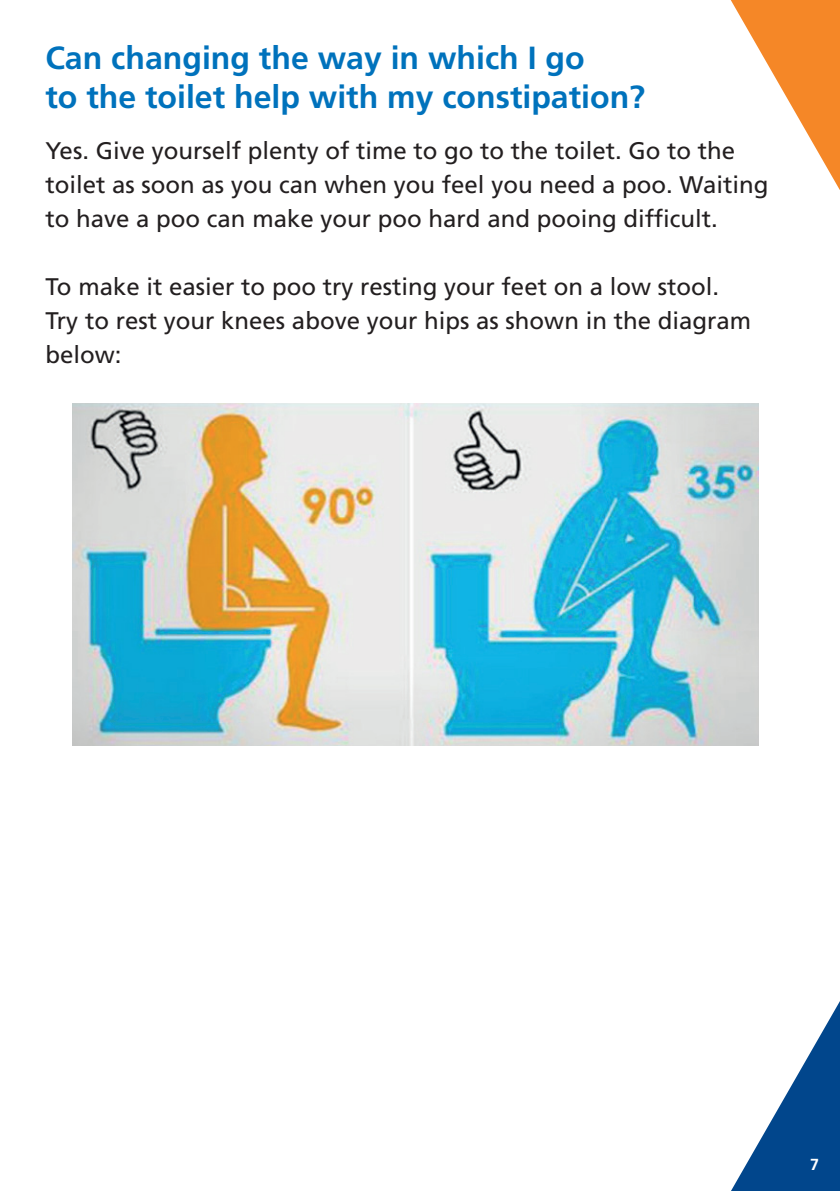
<style>
.page{position:relative;width:840px;height:1191px;background:#fff}
.page>*{position:absolute;margin:0;border:0;box-sizing:border-box;transform-origin:0 0}
.Large_title{font:700 32px/38.4px "Frutiger LT Std";color:#0072bc}
.Body_copy{font:24px/34px "Frutiger LT Std";color:#231f20}
.t1{font:700 16px "Frutiger";color:#fff}
</style>
<div class="page">
<svg style="left:731px;top:1003px;width:108px;height:188px"></svg>
<svg style="left:730px;top:0;width:109px;height:189px"></svg>
<img style="left:73px;top:403px;width:684px;height:342px">
<p class="Large_title" style="left:45px;top:39px;width:601px">Can changing the way in which I go<br>to the toilet help with my constipation?</p>
<p class="Body_copy" style="left:45px;top:134px;width:724px">Yes. Give yourself plenty of time to go to the toilet. Go to the toilet as soon as you can when you feel you need a poo. Waiting to have a poo can make your poo hard and pooing difficult.</p>
<p class="Body_copy" style="left:45px;top:270px;width:707px">To make it easier to poo try resting your feet on a low stool.<br>Try to rest your knees above your hips as shown in the diagram below:</p>
<p class="t1" style="left:809px;top:1154px;width:10px">7</p>
</div>
